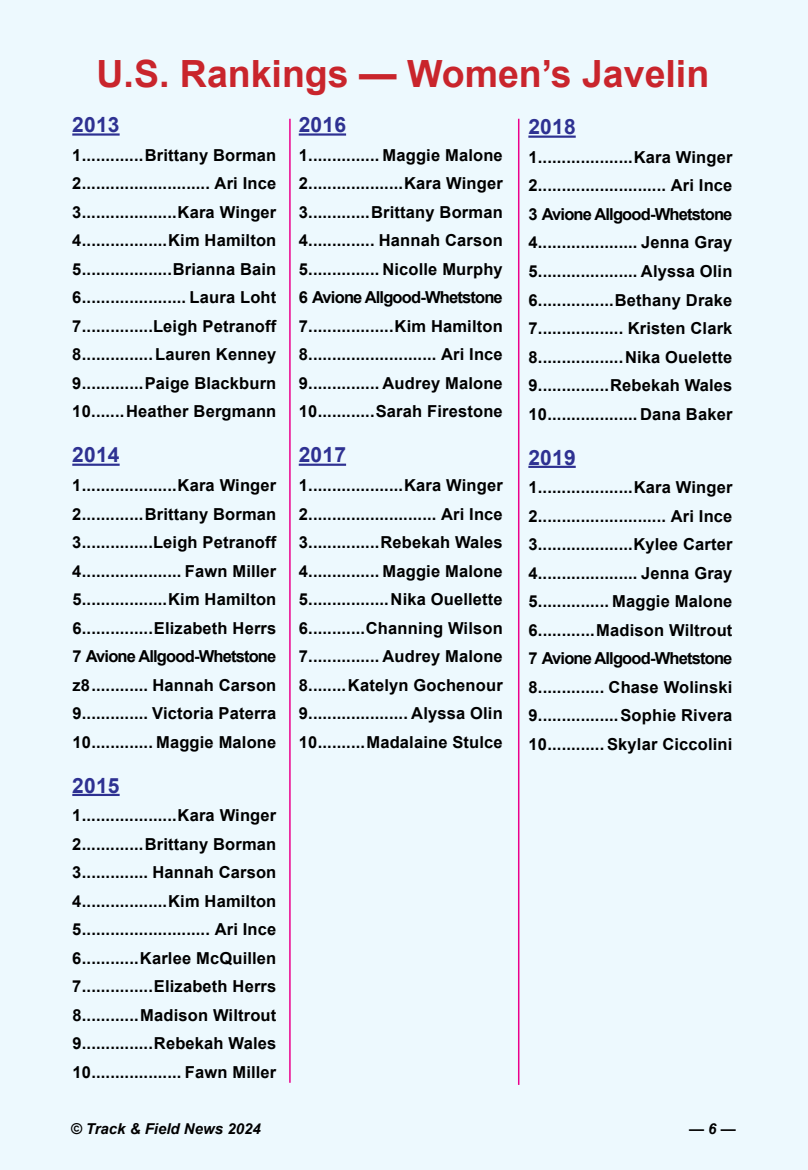
<style>
.page{position:relative;width:808px;height:1170px;background:#fff}
.page>*{position:absolute;margin:0;border:0;box-sizing:border-box;transform-origin:0 0}
.t1{font:700 37.5px "Arial";color:#c9252c}
.t2{font:700 21px "Arial";letter-spacing:.01em;color:#2e3192}
.t3{font:700 16.5px/28.5px "Arial";letter-spacing:.01em;color:#000;text-align:justify}
.t4{font:italic 700 15px "Arial";color:#000}
</style>
<div class="page">
<div style="left:0;top:0;width:808px;height:1169px;background:#edf9fe"></div>
<hr style="left:289px;top:119px;width:2px;height:963px;background:#ec008c">
<hr style="left:518px;top:119px;width:1px;height:965px;background:#ec008c">
<hr style="left:72px;top:133px;width:48px;height:3px;background:#2e3192">
<hr style="left:72px;top:463px;width:48px;height:3px;background:#2e3192">
<hr style="left:72px;top:793px;width:48px;height:3px;background:#2e3192">
<hr style="left:299px;top:133px;width:47px;height:3px;background:#2e3192">
<hr style="left:299px;top:463px;width:47px;height:3px;background:#2e3192">
<hr style="left:528px;top:135px;width:48px;height:3px;background:#2e3192">
<hr style="left:528px;top:465px;width:48px;height:3px;background:#2e3192">
<h1 class="t1" style="left:97px;top:49px;width:614px">U.S. Rankings — Women’s Javelin</h1>
<p class="t2" style="left:72px;top:111px;width:49px">2013</p>
<p class="t3" style="left:72px;top:141px;width:206px">1.............Brittany Borman 2........................... Ari Ince 3....................Kara Winger 4..................Kim Hamilton 5...................Brianna Bain 6...................... Laura Loht 7...............Leigh Petranoff 8...............Lauren Kenney 9.............Paige Blackburn 10.......Heather Bergmann</p>
<p class="t2" style="left:72px;top:441px;width:49px">2014</p>
<p class="t3" style="left:72px;top:471px;width:206px">1....................Kara Winger 2.............Brittany Borman 3...............Leigh Petranoff 4..................... Fawn Miller 5..................Kim Hamilton 6...............Elizabeth Herrs 7 Avione Allgood-Whetstone z8............ Hannah Carson 9.............. Victoria Paterra 10............. Maggie Malone</p>
<p class="t2" style="left:72px;top:771px;width:49px">2015</p>
<p class="t3" style="left:72px;top:801px;width:206px">1....................Kara Winger 2.............Brittany Borman 3.............. Hannah Carson 4..................Kim Hamilton 5........................... Ari Ince 6............Karlee McQuillen 7...............Elizabeth Herrs 8............Madison Wiltrout 9...............Rebekah Wales 10................... Fawn Miller</p>
<p class="t2" style="left:299px;top:111px;width:49px">2016</p>
<p class="t3" style="left:299px;top:141px;width:206px">1............... Maggie Malone 2....................Kara Winger 3.............Brittany Borman 4.............. Hannah Carson 5............... Nicolle Murphy 6 Avione Allgood-Whetstone 7..................Kim Hamilton 8........................... Ari Ince 9............... Audrey Malone 10............Sarah Firestone</p>
<p class="t2" style="left:299px;top:441px;width:49px">2017</p>
<p class="t3" style="left:299px;top:471px;width:206px">1....................Kara Winger 2........................... Ari Ince 3...............Rebekah Wales 4............... Maggie Malone 5.................Nika Ouellette 6............Channing Wilson 7............... Audrey Malone 8........Katelyn Gochenour 9..................... Alyssa Olin 10..........Madalaine Stulce</p>
<p class="t2" style="left:528px;top:113px;width:49px">2018</p>
<p class="t3" style="left:528px;top:143px;width:206px">1....................Kara Winger 2........................... Ari Ince 3 Avione Allgood-Whetstone 4..................... Jenna Gray 5..................... Alyssa Olin 6................Bethany Drake 7.................. Kristen Clark 8..................Nika Ouelette 9...............Rebekah Wales 10................... Dana Baker</p>
<p class="t2" style="left:528px;top:443px;width:49px">2019</p>
<p class="t3" style="left:528px;top:473px;width:206px">1....................Kara Winger 2........................... Ari Ince 3....................Kylee Carter 4..................... Jenna Gray 5............... Maggie Malone 6............Madison Wiltrout 7 Avione Allgood-Whetstone 8.............. Chase Wolinski 9.................Sophie Rivera 10............ Skylar Ciccolini</p>
<p class="t4" style="left:71px;top:1119px;width:192px">© Track &amp; Field News 2024</p>
<p class="t4" style="left:689px;top:1119px;width:48px">— 6 —</p>
</div>
